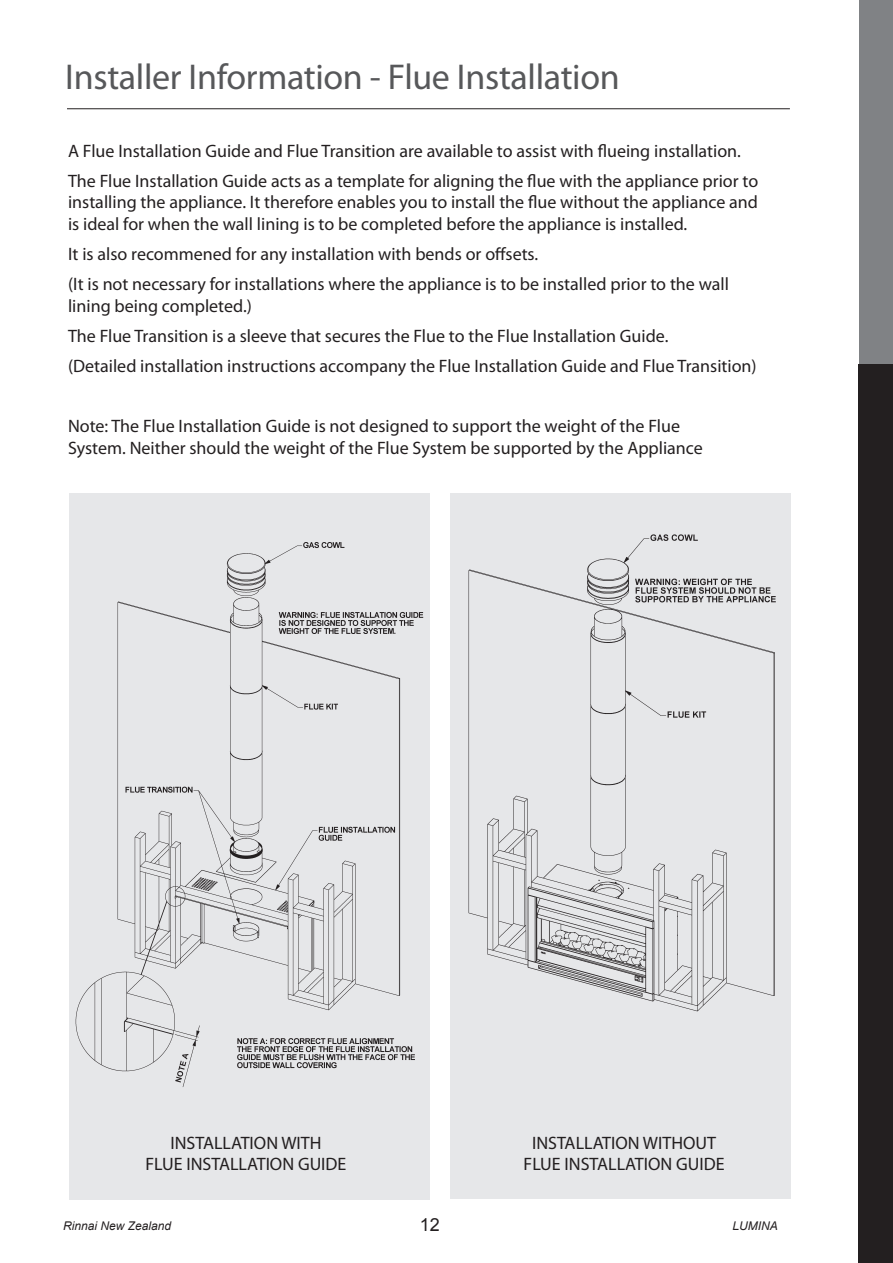
<style>
.page{position:relative;width:893px;height:1263px;background:#fff}
.page>*{position:absolute;margin:0;border:0;box-sizing:border-box;transform-origin:0 0}
.t1{font:36px "Myriad Pro";letter-spacing:-.01em;color:#57585a}
.t2{font:18px/30.2px "Myriad Pro";color:#231f20}
.t3{font:18px "Arial";color:#231f20}
.t4{font:italic 12px "Arial";color:#231f20}
</style>
<div class="page">
<div style="left:859px;top:0;width:34px;height:375px;background:#808285"></div>
<div style="left:859px;top:365px;width:34px;height:898px;background:#231f20"></div>
<div style="left:69px;top:494px;width:360px;height:706px;background:#e6e7e9"></div>
<img style="left:75px;top:542px;width:349px;height:545px">
<div style="left:451px;top:493px;width:340px;height:706px;background:#e6e7e9"></div>
<img style="left:468px;top:534px;width:308px;height:478px">
<hr style="left:67px;top:108px;width:723px;height:1px;background:#231f20">
<h1 class="t1" style="left:65px;top:55px;width:556px">Installer Information - Flue Installation</h1>
<p class="t2" style="left:68px;top:135px;width:692px">A Flue Installation Guide and Flue Transition are available to assist with flueing installation.<br>The Flue Installation Guide acts as a template for aligning the flue with the appliance prior to</p>
<p class="t2" style="left:68px;top:191px;width:691px;line-height:21.6px">installing the appliance. It therefore enables you to install the flue without the appliance and is ideal for when the wall lining is to be completed before the appliance is installed.</p>
<p class="t2" style="left:68px;top:239px;width:663px">It is also recommened for any installation with bends or offsets.<br>(It is not necessary for installations where the appliance is to be installed prior to the wall</p>
<p class="t2" style="left:68px;top:290px;width:690px">lining being completed.)<br>The Flue Transition is a sleeve that secures the Flue to the Flue Installation Guide.<br>(Detailed installation instructions accompany the Flue Installation Guide and Flue Transition)</p>
<p class="t2" style="left:68px;top:415px;width:636px;line-height:21.6px">Note: The Flue Installation Guide is not designed to support the weight of the Flue<br>System. Neither should the weight of the Flue System be supported by the Appliance</p>
<p class="t2" style="left:146px;top:1132px;width:202px;line-height:21.6px;text-align:center">INSTALLATION WITH<br>FLUE INSTALLATION GUIDE</p>
<p class="t2" style="left:524px;top:1132px;width:202px;line-height:21.6px;text-align:center">INSTALLATION WITHOUT<br>FLUE INSTALLATION GUIDE</p>
<p class="t4" style="left:63px;top:1218px;width:110px">Rinnai New Zealand</p>
<p class="t3" style="left:420px;top:1212px;width:22px">12</p>
<p class="t4" style="left:732px;top:1218px;width:47px">LUMINA</p>
</div>
